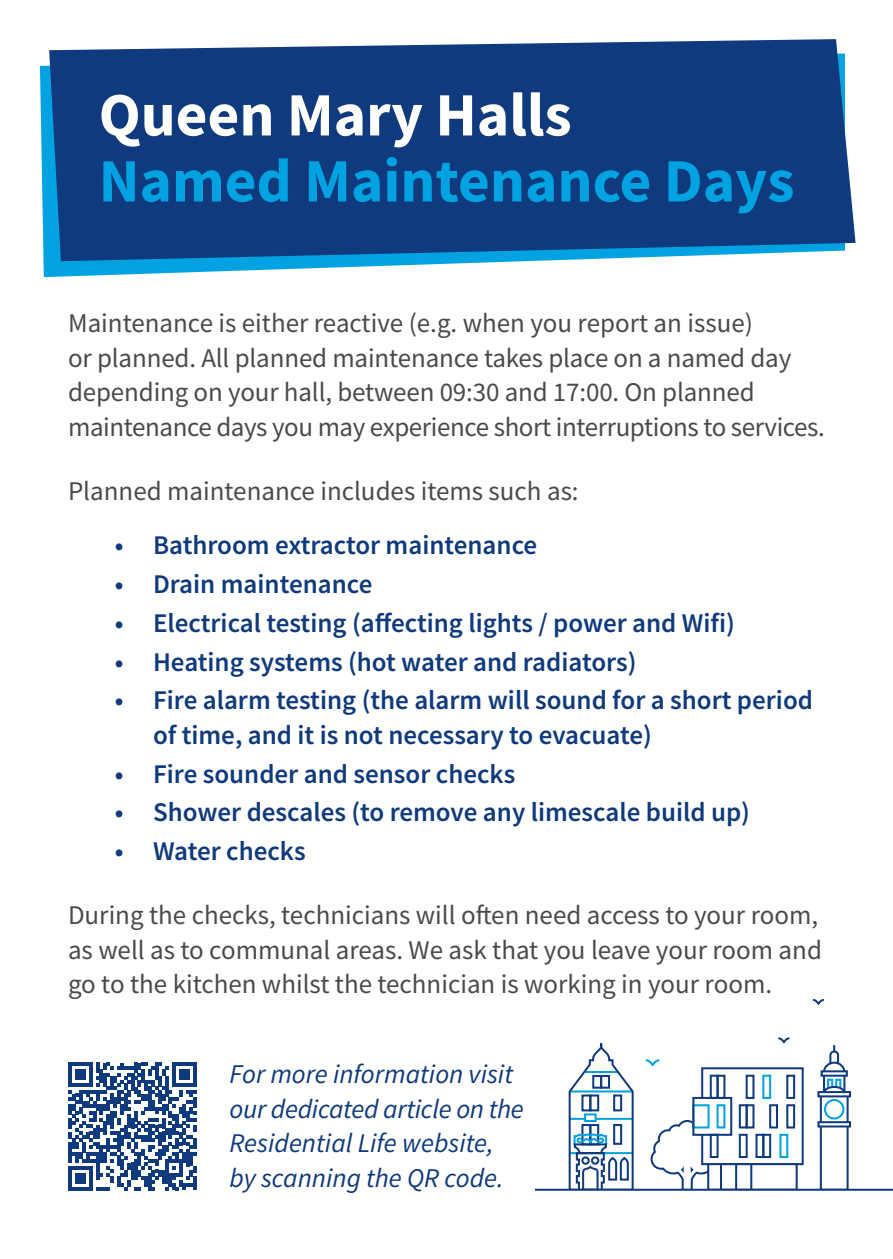
<style>
.page{position:relative;width:893px;height:1259px;background:#fff}
.page>*{position:absolute;margin:0;border:0;box-sizing:border-box;transform-origin:0 0}
.t1{font:700 61.5px "Source Sans Pro";color:#00a2e1}
.t2{font:700 61.5px "Source Sans Pro";color:#fff}
.t3{font:27px/34.5px "Source Sans Pro";letter-spacing:-.005em;color:#4a4a49}
.t4{font:600 27px/34.5px "Source Sans Pro";color:#0f3a7d}
.t5{font:italic 27px/34.5px "Source Sans Pro";color:#0f3a7d}
</style>
<div class="page">
<svg style="left:568px;top:1043px;width:66px;height:145px"></svg>
<div style="left:585px;top:1114px;width:11px;height:7px;background:#fff"></div>
<div style="left:584px;top:1113px;width:13px;height:9px;border:2px solid #00a2e0"></div>
<svg style="left:812px;top:999px;width:13px;height:6px"></svg>
<svg style="left:778px;top:1037px;width:12px;height:7px"></svg>
<svg style="left:645px;top:1059px;width:15px;height:7px"></svg>
<svg style="left:651px;top:1120px;width:56px;height:68px"></svg>
<div style="left:702px;top:1068px;width:101px;height:96px;background:#fff"></div>
<div style="left:701px;top:1067px;width:103px;height:98px;border:2px solid #0f3a7d"></div>
<div style="left:693px;top:1098px;width:38px;height:36px;background:#fff"></div>
<div style="left:739px;top:1104px;width:9px;height:24px;border:2px solid #0f3a7d"></div>
<div style="left:746px;top:1104px;width:8px;height:24px;border:2px solid #0f3a7d"></div>
<div style="left:717px;top:1104px;width:8px;height:24px;border:2px solid #00a2e0"></div>
<div style="left:692px;top:1104px;width:18px;height:24px;border:2px solid #00a2e0"></div>
<div style="left:769px;top:1104px;width:9px;height:24px;border:2px solid #0f3a7d"></div>
<div style="left:786px;top:1104px;width:9px;height:24px;border:2px solid #0f3a7d"></div>
<div style="left:746px;top:1074px;width:8px;height:25px;border:2px solid #0f3a7d"></div>
<div style="left:762px;top:1074px;width:9px;height:25px;border:2px solid #00a2e0"></div>
<div style="left:786px;top:1074px;width:9px;height:25px;border:2px solid #0f3a7d"></div>
<div style="left:717px;top:1074px;width:8px;height:25px;border:2px solid #0f3a7d"></div>
<div style="left:710px;top:1074px;width:9px;height:25px;border:2px solid #0f3a7d"></div>
<div style="left:739px;top:1133px;width:9px;height:25px;border:2px solid #0f3a7d"></div>
<div style="left:710px;top:1133px;width:9px;height:25px;border:2px solid #0f3a7d"></div>
<div style="left:779px;top:1133px;width:9px;height:25px;border:2px solid #00a2e0"></div>
<div style="left:755px;top:1133px;width:9px;height:25px;border:2px solid #0f3a7d"></div>
<div style="left:762px;top:1133px;width:9px;height:25px;border:2px solid #0f3a7d"></div>
<div style="left:707px;top:1163px;width:91px;height:27px;border:2px solid #0f3a7d"></div>
<hr style="left:750px;top:1164px;width:2px;height:25px;background:#0f3a7d">
<hr style="left:720px;top:1164px;width:2px;height:25px;background:#0f3a7d">
<hr style="left:735px;top:1164px;width:2px;height:25px;background:#0f3a7d">
<div style="left:692px;top:1097px;width:40px;height:38px;border:2px solid #0f3a7d"></div>
<div style="left:820px;top:1093px;width:29px;height:97px;border:2px solid #0f3a7d"></div>
<div style="left:821px;top:1070px;width:27px;height:6px;border:2px solid #0f3a7d"></div>
<div style="left:817px;top:1121px;width:34px;height:6px;border:2px solid #0f3a7d"></div>
<div style="left:824px;top:1099px;width:20px;height:20px;border:2px solid #00a2e0;border-radius:50%"></div>
<svg style="left:822px;top:1045px;width:24px;height:71px"></svg>
<div style="left:817px;top:1091px;width:34px;height:6px;border:2px solid #0f3a7d"></div>
<hr style="left:309px;top:1188px;width:584px;height:2px;background:#0f3a7d">
<svg style="left:40px;top:65px;width:489px;height:212px;fill:#00a2e1"></svg>
<svg style="left:49px;top:39px;width:806px;height:222px;background:#184686"></svg>
<div style="left:55px;top:1048px;width:480px;height:211px;background:#fff"></div>
<svg style="left:69px;top:1062px;width:127px;height:128px"></svg>
<hr style="left:193px;top:1176px;width:3px;height:14px;background:#0f3a7d">
<h1 class="t2" style="left:99px;top:73px;width:474px">Queen Mary Halls</h1>
<h1 class="t1" style="left:99px;top:139px;width:697px">Named Maintenance Days</h1>
<p class="t3" style="left:68px;top:306px;width:758px">Maintenance is either reactive (e.g. when you report an issue)<br>or planned. All planned maintenance takes place on a named day depending on your hall, between 09:30 and 17:00. On planned maintenance days you may experience short interruptions to services.</p>
<p class="t3" style="left:68px;top:473px;width:512px">Planned maintenance includes items such as:</p>
<p class="t4" style="left:115px;top:528px;width:424px">• Bathroom extractor maintenance</p>
<p class="t4" style="left:115px;top:566px;width:259px">• Drain maintenance</p>
<p class="t4" style="left:115px;top:605px;width:622px">• Electrical testing (affecting lights / power and Wifi)</p>
<p class="t4" style="left:115px;top:644px;width:523px">• Heating systems (hot water and radiators)</p>
<p class="t4" style="left:153px;top:683px;width:661px;text-indent:-38px">• Fire alarm testing (the alarm will sound for a short period of time, and it is not necessary to evacuate)</p>
<p class="t4" style="left:115px;top:756px;width:402px">• Fire sounder and sensor checks</p>
<p class="t4" style="left:115px;top:795px;width:637px">• Shower descales (to remove any limescale build up)</p>
<p class="t4" style="left:115px;top:833px;width:192px">• Water checks</p>
<p class="t3" style="left:68px;top:898px;width:755px">During the checks, technicians will often need access to your room, as well as to communal areas. We ask that you leave your room and go to the kitchen whilst the technician is working in your room.</p>
<p class="t5" style="left:230px;top:1056px;width:296px">For more information visit our dedicated article on the<br>Residential Life website, by scanning the QR code.</p>
</div>
